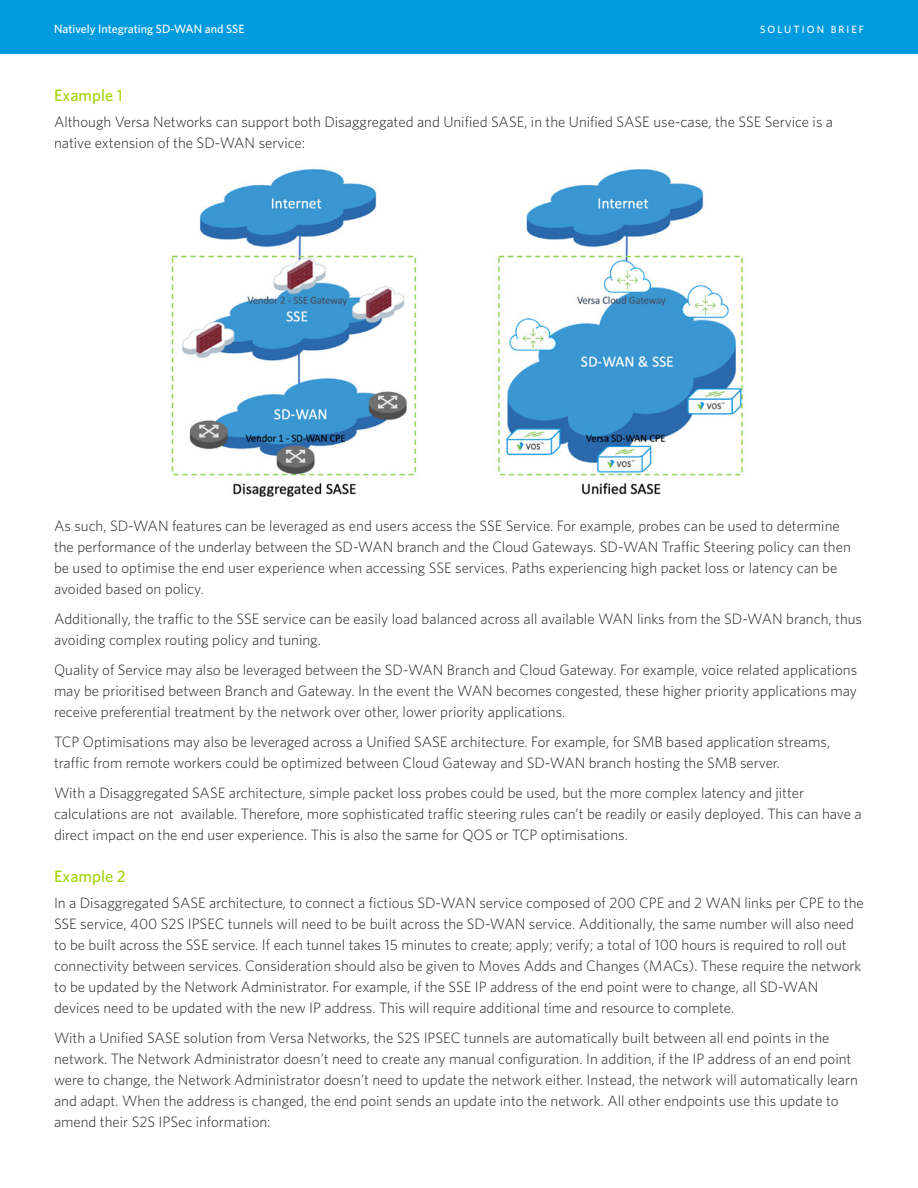
<style>
.page{position:relative;width:918px;height:1188px;background:#fff}
.page>*{position:absolute;margin:0;border:0;box-sizing:border-box;transform-origin:0 0}
.t1{font:500 16.5px "Whitney";color:#a2d40a}
.Main_Body_Text{font:300 15px/21px "Whitney";color:#231f20}
.t2{font:500 12px "Whitney";color:#fff}
.t3{font:500 10.5px "Whitney";letter-spacing:.2em;color:#fff}
</style>
<div class="page">
<div style="left:0;top:0;width:918px;height:54px;background:#009bde"></div>
<img style="left:171px;top:169px;width:573px;height:328px">
<h1 class="t2" style="left:54px;top:21px;width:192px">Natively Integrating SD-WAN and SSE</h1>
<h1 class="t3" style="left:760px;top:22px;width:105px">SOLUTION BRIEF</h1>
<h2 class="t1" style="left:54px;top:84px;width:70px">Example 1</h2>
<p class="Main_Body_Text" style="left:54px;top:111px;width:781px">Although Versa Networks can support both Disaggregated and Unified SASE, in the Unified SASE use-case, the SSE Service is a native extension of the SD-WAN service:</p>
<p class="Main_Body_Text" style="left:54px;top:515px;width:798px">As such, SD-WAN features can be leveraged as end users access the SSE Service. For example, probes can be used to determine the performance of the underlay between the SD-WAN branch and the Cloud Gateways. SD-WAN Traffic Steering policy can then be used to optimise the end user experience when accessing SSE services. Paths experiencing high packet loss or latency can be avoided based on policy.</p>
<p class="Main_Body_Text" style="left:54px;top:608px;width:810px">Additionally, the traffic to the SSE service can be easily load balanced across all available WAN links from the SD-WAN branch, thus avoiding complex routing policy and tuning.</p>
<p class="Main_Body_Text" style="left:54px;top:659px;width:805px;text-align:justify">Quality of Service may also be leveraged between the SD-WAN Branch and Cloud Gateway. For example, voice related applications may be prioritised between Branch and Gateway. In the event the WAN becomes congested, these higher priority applications may receive preferential treatment by the network over other, lower priority applications.</p>
<p class="Main_Body_Text" style="left:54px;top:731px;width:778px">TCP Optimisations may also be leveraged across a Unified SASE architecture. For example, for SMB based application streams, traffic from remote workers could be optimized between Cloud Gateway and SD-WAN branch hosting the SMB server.</p>
<p class="Main_Body_Text" style="left:54px;top:782px;width:809px">With a Disaggregated SASE architecture, simple packet loss probes could be used, but the more complex latency and jitter calculations are not available. Therefore, more sophisticated traffic steering rules can’t be readily or easily deployed. This can have a direct impact on the end user experience. This is also the same for QOS or TCP optimisations.</p>
<h2 class="t1" style="left:54px;top:865px;width:73px">Example 2</h2>
<p class="Main_Body_Text" style="left:54px;top:892px;width:811px">In a Disaggregated SASE architecture, to connect a fictious SD-WAN service composed of 200 CPE and 2 WAN links per CPE to the SSE service, 400 S2S IPSEC tunnels will need to be built across the SD-WAN service. Additionally, the same number will also need to be built across the SSE service. If each tunnel takes 15 minutes to create; apply; verify; a total of 100 hours is required to roll out connectivity between services. Consideration should also be given to Moves Adds and Changes (MACs). These require the network to be updated by the Network Administrator. For example, if the SSE IP address of the end point were to change, all SD-WAN devices need to be updated with the new IP address. This will require additional time and resource to complete.</p>
<p class="Main_Body_Text" style="left:54px;top:1027px;width:805px">With a Unified SASE solution from Versa Networks, the S2S IPSEC tunnels are automatically built between all end points in the network. The Network Administrator doesn’t need to create any manual configuration. In addition, if the IP address of an end point were to change, the Network Administrator doesn’t need to update the network either. Instead, the network will automatically learn and adapt. When the address is changed, the end point sends an update into the network. All other endpoints use this update to amend their S2S IPSec information:</p>
</div>
